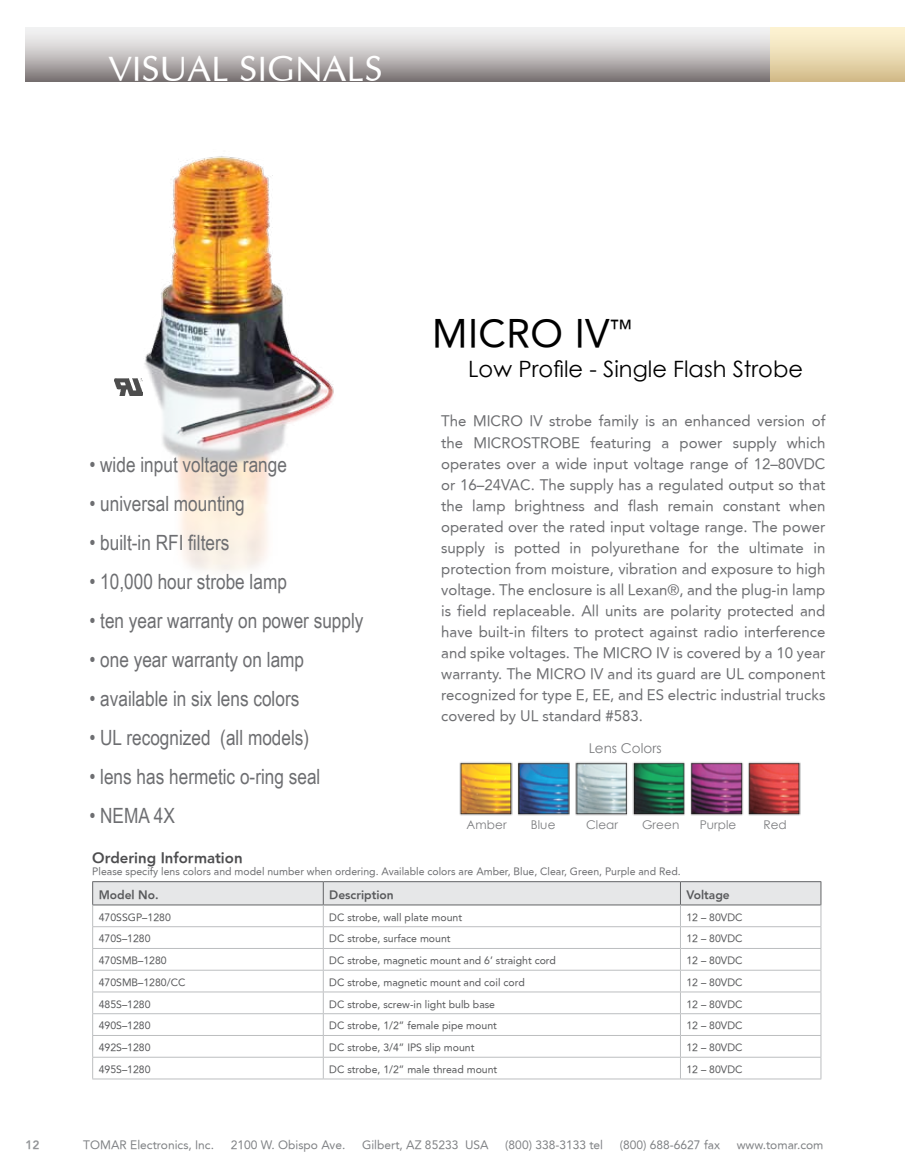
<style>
.page{position:relative;width:905px;height:1175px;background:#fff}
.page>*{position:absolute;margin:0;border:0;box-sizing:border-box;transform-origin:0 0}
.t1{font:39px "Avenir";letter-spacing:.01em;color:#000}
.t2{font:36px "Optima";color:#fff}
.t3{font:22.5px "Century Gothic";color:#000}
.t4{font:21px "Arial Narrow";color:#6d6e71}
.t5{font:15px/21px "Avenir";color:#6d6e71;text-align:justify}
.t6{font:800 15px "Avenir";color:#4d4d4f}
.t7{font:13.5px "Century Gothic";color:#6d6e71}
.t8{font:12px "Avenir";color:#808285}
.t9{font:12px "Century Gothic";letter-spacing:.005em;color:#6d6e71}
.t10{font:800 12px "Avenir";color:#58595b}
.t11{font:800 12px "Avenir";color:#939598}
.t12{font:10.5px "Avenir";color:#58595b}
.t13{font:10.5px "Avenir";color:#6d6e71}
</style>
<div class="page">
<div style="left:688px;top:27px;width:216px;height:54px;background:linear-gradient(to bottom,#fff9db,#d5bf8e)"></div>
<div style="left:26px;top:27px;width:744px;height:54px;background:linear-gradient(to bottom,#fff,#857e7e)"></div>
<img style="left:114px;top:378px;width:12px;height:17px">
<img style="left:126px;top:156px;width:208px;height:416px">
<img style="left:459px;top:762px;width:342px;height:54px">
<svg style="left:92px;top:881px;width:729px;height:197px"></svg>
<hr style="left:92px;top:1078px;width:231px;height:1px;background:#bcbec0">
<hr style="left:323px;top:1078px;width:357px;height:1px;background:#bcbec0">
<hr style="left:680px;top:1078px;width:141px;height:1px;background:#bcbec0">
<h2 class="t2" style="left:108px;top:47px;width:276px">VISUAL SIGNALS</h2>
<p class="t11" style="left:25px;top:1137px;width:16px">12</p>
<h1 class="t1" style="left:432px;top:311px;width:201px">MICRO IV<sup>™</sup></h1>
<h3 class="t4" style="left:89px;top:449px;width:199px">• wide input voltage range</h3>
<h3 class="t4" style="left:89px;top:488px;width:157px">• universal mounting</h3>
<h3 class="t4" style="left:89px;top:527px;width:141px">• built-in RFI filters</h3>
<h3 class="t4" style="left:89px;top:566px;width:199px">• 10,000 hour strobe lamp</h3>
<h3 class="t4" style="left:89px;top:605px;width:276px">• ten year warranty on power supply</h3>
<h3 class="t4" style="left:89px;top:644px;width:216px">• one year warranty on lamp</h3>
<h3 class="t4" style="left:89px;top:683px;width:211px">• available in six lens colors</h3>
<h3 class="t4" style="left:89px;top:722px;width:221px">• UL recognized (all models)</h3>
<h3 class="t4" style="left:89px;top:761px;width:232px">• lens has hermetic o-ring seal</h3>
<h3 class="t4" style="left:89px;top:800px;width:87px">• NEMA 4X</h3>
<h3 class="t3" style="left:468px;top:353px;width:336px">Low Profile - Single Flash Strobe</h3>
<p class="t5" style="left:441px;top:411px;width:386px">The MICRO IV strobe family is an enhanced version of the MICROSTROBE featuring a power supply which operates over a wide input voltage range of 12–80VDC or 16–24VAC. The supply has a regulated output so that the lamp brightness and flash remain constant when operated over the rated input voltage range. The power supply is potted in polyurethane for the ultimate in protection from moisture, vibration and exposure to high voltage. The enclosure is all Lexan®, and the plug-in lamp is field replaceable. All units are polarity protected and have built-in filters to protect against radio interference and spike voltages. The MICRO IV is covered by a 10 year warranty. The MICRO IV and its guard are UL component recognized for type E, EE, and ES electric industrial trucks covered by UL standard #583.</p>
<p class="t7" style="left:588px;top:739px;width:74px">Lens Colors</p>
<p class="t9" style="left:466px;top:816px;width:42px">Amber</p>
<p class="t9" style="left:531px;top:816px;width:26px">Blue</p>
<p class="t9" style="left:586px;top:816px;width:34px">Clear</p>
<p class="t9" style="left:642px;top:816px;width:39px">Green</p>
<p class="t9" style="left:699px;top:816px;width:38px">Purple</p>
<p class="t9" style="left:763px;top:816px;width:25px">Red</p>
<p class="t6" style="left:92px;top:848px;width:152px">Ordering Information</p>
<p class="t13" style="left:92px;top:865px;width:590px">Please specify lens colors and model number when ordering. Available colors are Amber, Blue, Clear, Green, Purple and Red.</p>
<p class="t10" style="left:99px;top:887px;width:61px">Model No.</p>
<p class="t10" style="left:329px;top:887px;width:66px">Description</p>
<p class="t10" style="left:686px;top:887px;width:45px">Voltage</p>
<p class="t12" style="left:99px;top:911px;width:74px">470SSGP–1280</p>
<p class="t12" style="left:329px;top:911px;width:134px">DC strobe, wall plate mount</p>
<p class="t12" style="left:686px;top:911px;width:58px">12 – 80VDC</p>
<p class="t12" style="left:99px;top:932px;width:53px">470S–1280</p>
<p class="t12" style="left:329px;top:932px;width:123px">DC strobe, surface mount</p>
<p class="t12" style="left:686px;top:932px;width:58px">12 – 80VDC</p>
<p class="t12" style="left:99px;top:954px;width:70px">470SMB–1280</p>
<p class="t12" style="left:329px;top:954px;width:228px">DC strobe, magnetic mount and 6’ straight cord</p>
<p class="t12" style="left:686px;top:954px;width:58px">12 – 80VDC</p>
<p class="t12" style="left:99px;top:976px;width:88px">470SMB–1280/CC</p>
<p class="t12" style="left:329px;top:976px;width:197px">DC strobe, magnetic mount and coil cord</p>
<p class="t12" style="left:686px;top:976px;width:58px">12 – 80VDC</p>
<p class="t12" style="left:99px;top:998px;width:53px">485S–1280</p>
<p class="t12" style="left:329px;top:998px;width:167px">DC strobe, screw-in light bulb base</p>
<p class="t12" style="left:686px;top:998px;width:58px">12 – 80VDC</p>
<p class="t12" style="left:99px;top:1019px;width:53px">490S–1280</p>
<p class="t12" style="left:329px;top:1019px;width:169px">DC strobe, 1/2” female pipe mount</p>
<p class="t12" style="left:686px;top:1019px;width:58px">12 – 80VDC</p>
<p class="t12" style="left:99px;top:1041px;width:53px">492S–1280</p>
<p class="t12" style="left:329px;top:1041px;width:147px">DC strobe, 3/4” IPS slip mount</p>
<p class="t12" style="left:686px;top:1041px;width:58px">12 – 80VDC</p>
<p class="t12" style="left:99px;top:1063px;width:53px">495S–1280</p>
<p class="t12" style="left:329px;top:1063px;width:169px">DC strobe, 1/2” male thread mount</p>
<p class="t12" style="left:686px;top:1063px;width:58px">12 – 80VDC</p>
<p class="t8" style="left:83px;top:1137px;width:132px">TOMAR Electronics, Inc.</p>
<p class="t8" style="left:231px;top:1137px;width:116px">2100 W. Obispo Ave.</p>
<p class="t8" style="left:362px;top:1137px;width:128px">Gilbert, AZ 85233 USA</p>
<p class="t8" style="left:505px;top:1137px;width:99px">(800) 338-3133 tel</p>
<p class="t8" style="left:620px;top:1137px;width:102px">(800) 688-6627 fax</p>
<p class="t8" style="left:736px;top:1137px;width:88px">www.tomar.com</p>
</div>
